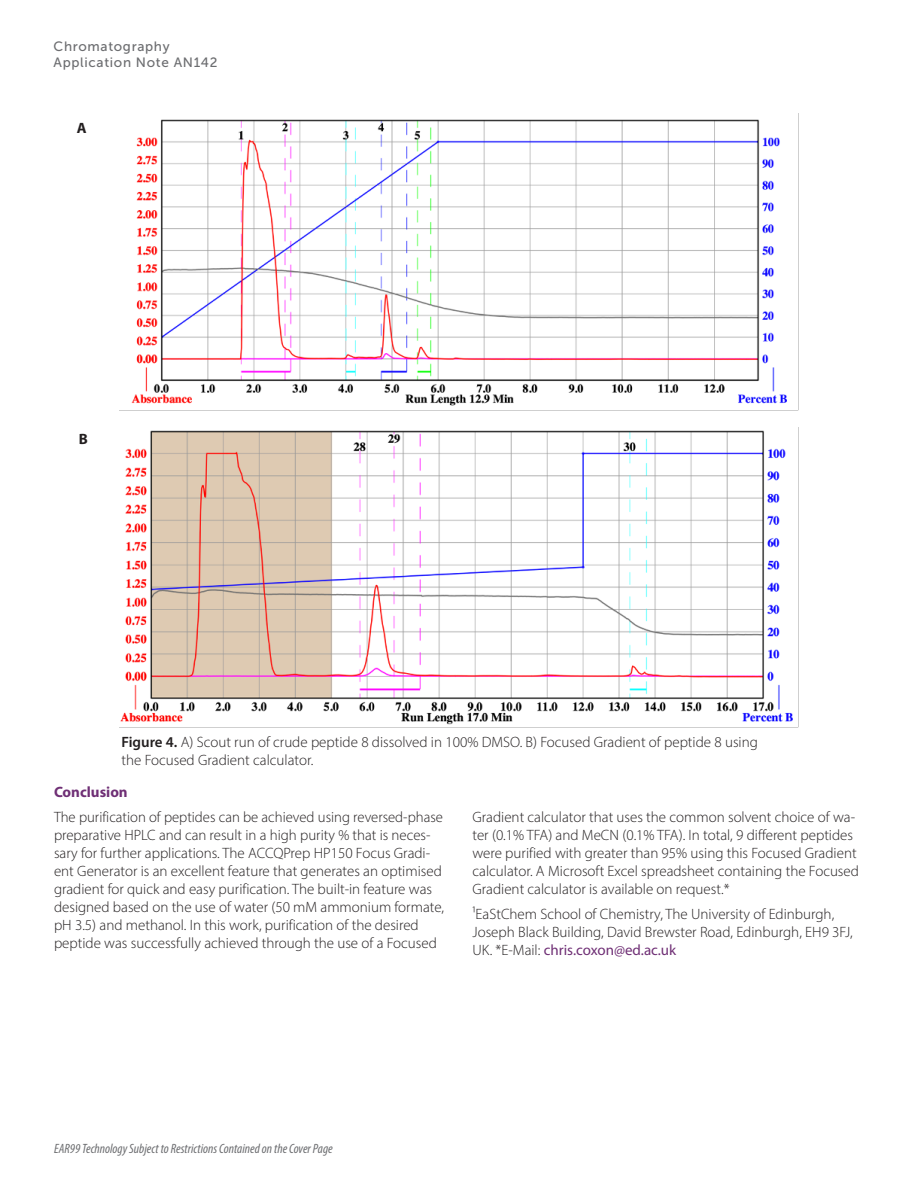
<style>
.page{position:relative;width:918px;height:1188px;background:#fff}
.page>*{position:absolute;margin:0;border:0;box-sizing:border-box;transform-origin:0 0}
.Body{font:300 15px/18px "Myriad Pro";color:#231f20}
.Heading_1{font:700 15px "Myriad Pro";color:#6f2f75}
.t1{font:700 15px "Myriad Pro";color:#231f20}
.t2{font:italic condensed 13.5px "Myriad Pro";color:#6c6d70}
.t3{font:13.5px/16.2px "Museo Sans 500";letter-spacing:.05em;color:#6c6d70}
.s1{font-weight:600}
.s2{font-weight:400;color:#6f2f75}
</style>
<div class="page">
<img style="left:131px;top:119px;width:656px;height:287px">
<img style="left:120px;top:430px;width:678px;height:298px">
<p class="t3" style="left:54px;top:38px;width:165px">Chromatography<br>Application Note AN142</p>
<p class="t1" style="left:77px;top:118px;width:11px">A</p>
<p class="t1" style="left:79px;top:429px;width:11px">B</p>
<p class="Body" style="left:122px;top:733px;width:638px"><span class="s1">Figure 4.</span> A) Scout run of crude peptide 8 dissolved in 100% DMSO. B) Focused Gradient of peptide 8 using the Focused Gradient calculator.</p>
<p class="Heading_1" style="left:54px;top:783px;width:75px">Conclusion</p>
<p class="Body" style="left:54px;top:808px;width:392px">The purification of peptides can be achieved using reversed-phase preparative HPLC and can result in a high purity % that is neces&shy;sary for further applications. The ACCQPrep HP150 Focus Gradi&shy;ent Generator is an excellent feature that generates an optimised gradient for quick and easy purification. The built-in feature was designed based on the use of water (50 mM ammonium formate, pH 3.5) and methanol. In this work, purification of the desired peptide was successfully achieved through the use of a Focused</p>
<p class="Body" style="left:472px;top:808px;width:388px">Gradient calculator that uses the common solvent choice of wa&shy;ter (0.1% TFA) and MeCN (0.1% TFA). In total, 9 different peptides were purified with greater than 95% using this Focused Gradient calculator. A Microsoft Excel spreadsheet containing the Focused Gradient calculator is available on request.*</p>
<p class="Body" style="left:472px;top:905px;width:382px">¹EaStChem School of Chemistry, The University of Edinburgh,<br>Joseph Black Building, David Brewster Road, Edinburgh, EH9 3FJ,<br>UK. *E-Mail: <span class="s2">chris.coxon@ed.ac.uk</span></p>
<p class="t2" style="left:54px;top:1140px;width:280px">EAR99 Technology Subject to Restrictions Contained on the Cover Page</p>
</div>
